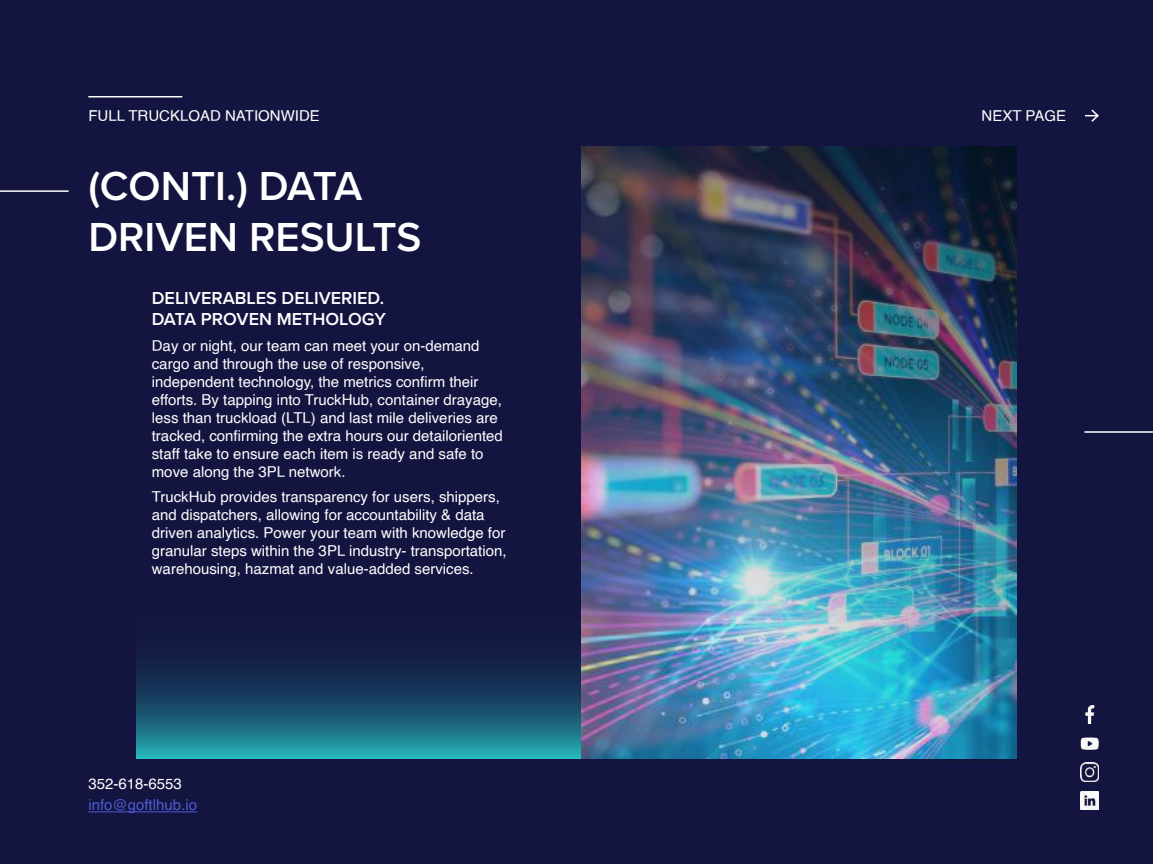
<style>
.page{position:relative;width:1153px;height:864px;background:#fff}
.page>*{position:absolute;margin:0;border:0;box-sizing:border-box;transform-origin:0 0}
.t1{font:600 42px/50.4px "Proxima Nova";color:#fff}
.t2{font:600 18px/21.6px "Proxima Nova";color:#fff}
.t3{font:15px/18px "Helvetica";color:#fff}
.t4{font:15px "Helvetica";color:#4f5cd6}
</style>
<div class="page">
<div style="left:0;top:0;width:1152px;height:864px;background:#131540"></div>
<hr style="left:1084px;top:431px;width:68px;height:2px;background:#fff">
<hr style="left:88px;top:96px;width:94px;height:2px;background:#fff">
<hr style="left:0;top:190px;width:69px;height:2px;background:#fff">
<hr style="left:88px;top:811px;width:109px;height:1px;background:#4f5cd6">
<svg style="left:1085px;top:109px;width:14px;height:13px"></svg>
<svg style="left:137px;top:575px;width:445px;height:183px"></svg>
<img style="left:1085px;top:706px;width:10px;height:18px">
<img style="left:1080px;top:737px;width:18px;height:13px">
<img style="left:1080px;top:763px;width:18px;height:18px">
<img style="left:1080px;top:792px;width:18px;height:18px">
<img style="left:582px;top:147px;width:434px;height:612px">
<p class="t3" style="left:88px;top:108px;width:233px">FULL TRUCKLOAD NATIONWIDE</p>
<p class="t3" style="left:981px;top:108px;width:86px">NEXT PAGE</p>
<h1 class="t1" style="left:88px;top:160px;width:334px">(CONTI.) DATA<br>DRIVEN RESULTS</h1>
<p class="t2" style="left:152px;top:287px;width:236px">DELIVERABLES DELIVERIED.<br>DATA PROVEN METHOLOGY</p>
<p class="t3" style="left:152px;top:337px;width:352px">Day or night, our team can meet your on-demand cargo and through the use of responsive, independent technology, the metrics confirm their efforts. By tapping into TruckHub, container drayage, less than truckload (LTL) and last mile deliveries are tracked, confirming the extra hours our detailoriented staff take to ensure each item is ready and safe to move along the 3PL network.</p>
<p class="t3" style="left:152px;top:489px;width:356px">TruckHub provides transparency for users, shippers, and dispatchers, allowing for accountability &amp; data driven analytics. Power your team with knowledge for granular steps within the 3PL industry- transportation, warehousing, hazmat and value-added services.</p>
<p class="t3" style="left:88px;top:775px;width:95px">352-618-6553</p>
<p class="t4" style="left:88px;top:793px;width:110px">info@goftlhub.io</p>
</div>
